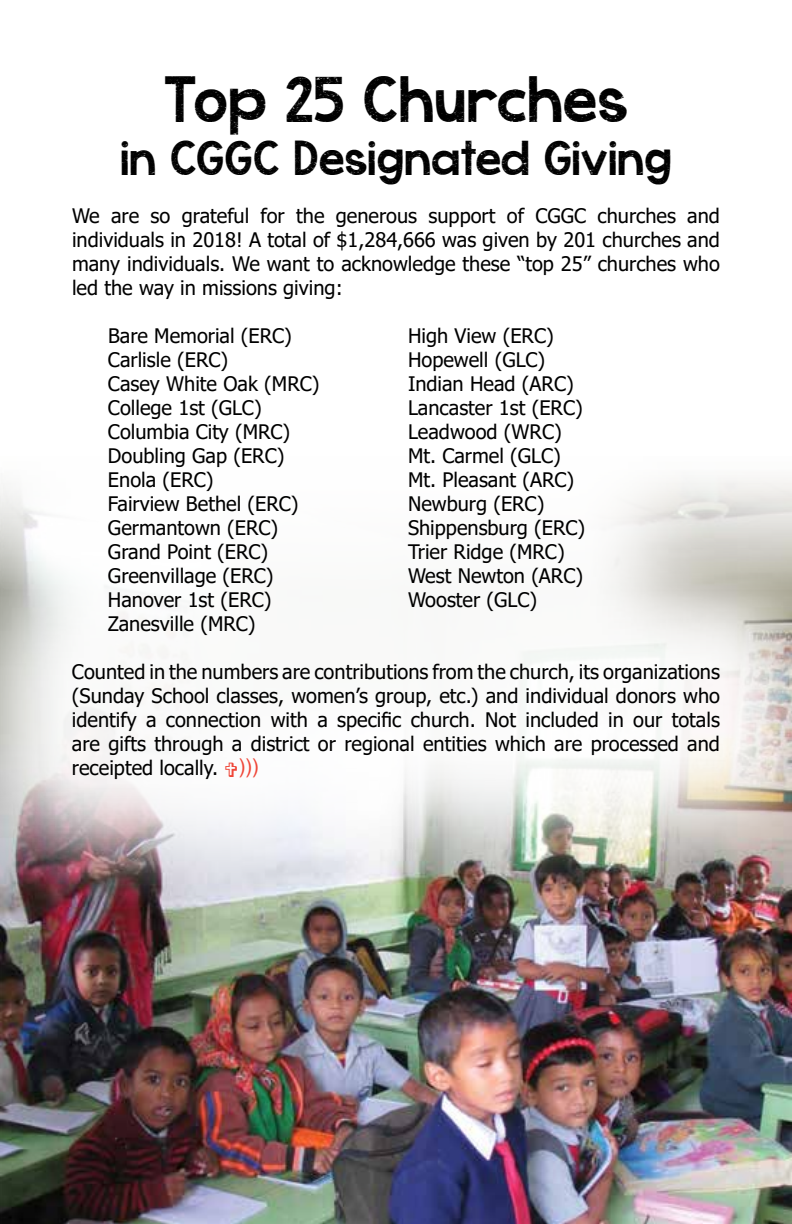
<style>
.page{position:relative;width:792px;height:1224px;background:#fff}
.page>*{position:absolute;margin:0;border:0;box-sizing:border-box;transform-origin:0 0}
.t1{font:48px "KG Cold Coffee";color:#000}
.t2{font:36px "KG Cold Coffee";color:#000}
.t3{font:20px/24px "Tahoma";color:#000;text-align:justify}
.s1{font-family:"Arial";color:#ef4638}
</style>
<div class="page">
<img style="left:0;top:916px;width:792px;height:308px">
<div style="left:0;top:0;width:792px;height:916px;background:#fff;opacity:.95"></div>
<svg style="left:225px;top:762px;width:12px;height:15px"></svg>
<h1 class="t1" style="left:164px;top:62px;width:466px">Top 25 Churches</h1>
<h2 class="t2" style="left:120px;top:130px;width:553px">in CGGC Designated Giving</h2>
<p class="t3" style="left:72px;top:205px;width:650px">We are so grateful for the generous support of CGGC churches and individuals in 2018! A total of $1,284,666 was given by 201 churches and many individuals. We want to acknowledge these “top 25” churches who led the way in missions giving:</p>
<p class="t3" style="left:108px;top:325px;width:185px">Bare Memorial (ERC)</p>
<p class="t3" style="left:408px;top:325px;width:147px">High View (ERC)</p>
<p class="t3" style="left:108px;top:349px;width:122px">Carlisle (ERC)</p>
<p class="t3" style="left:408px;top:349px;width:139px">Hopewell (GLC)</p>
<p class="t3" style="left:108px;top:373px;width:213px">Casey White Oak (MRC)</p>
<p class="t3" style="left:408px;top:373px;width:167px">Indian Head (ARC)</p>
<p class="t3" style="left:108px;top:397px;width:155px">College 1st (GLC)</p>
<p class="t3" style="left:408px;top:397px;width:176px">Lancaster 1st (ERC)</p>
<p class="t3" style="left:108px;top:421px;width:184px">Columbia City (MRC)</p>
<p class="t3" style="left:408px;top:421px;width:155px">Leadwood (WRC)</p>
<p class="t3" style="left:108px;top:445px;width:178px">Doubling Gap (ERC)</p>
<p class="t3" style="left:408px;top:445px;width:154px">Mt. Carmel (GLC)</p>
<p class="t3" style="left:108px;top:469px;width:107px">Enola (ERC)</p>
<p class="t3" style="left:408px;top:469px;width:168px">Mt. Pleasant (ARC)</p>
<p class="t3" style="left:108px;top:493px;width:192px">Fairview Bethel (ERC)</p>
<p class="t3" style="left:408px;top:493px;width:138px">Newburg (ERC)</p>
<p class="t3" style="left:108px;top:517px;width:172px">Germantown (ERC)</p>
<p class="t3" style="left:408px;top:517px;width:179px">Shippensburg (ERC)</p>
<p class="t3" style="left:108px;top:541px;width:162px">Grand Point (ERC)</p>
<p class="t3" style="left:408px;top:541px;width:158px">Trier Ridge (MRC)</p>
<p class="t3" style="left:108px;top:565px;width:167px">Greenvillage (ERC)</p>
<p class="t3" style="left:408px;top:565px;width:177px">West Newton (ARC)</p>
<p class="t3" style="left:108px;top:589px;width:165px">Hanover 1st (ERC)</p>
<p class="t3" style="left:408px;top:589px;width:131px">Wooster (GLC)</p>
<p class="t3" style="left:108px;top:613px;width:149px">Zanesville (MRC)</p>
<p class="t3" style="left:72px;top:661px;width:650px">Counted in the numbers are contributions from the church, its organizations (Sunday School classes, women’s group, etc.) and individual donors who identify a connection with a specific church. Not included in our totals are gifts through a district or regional entities which are processed and receipted locally. <span class="s1">)))</span></p>
</div>
